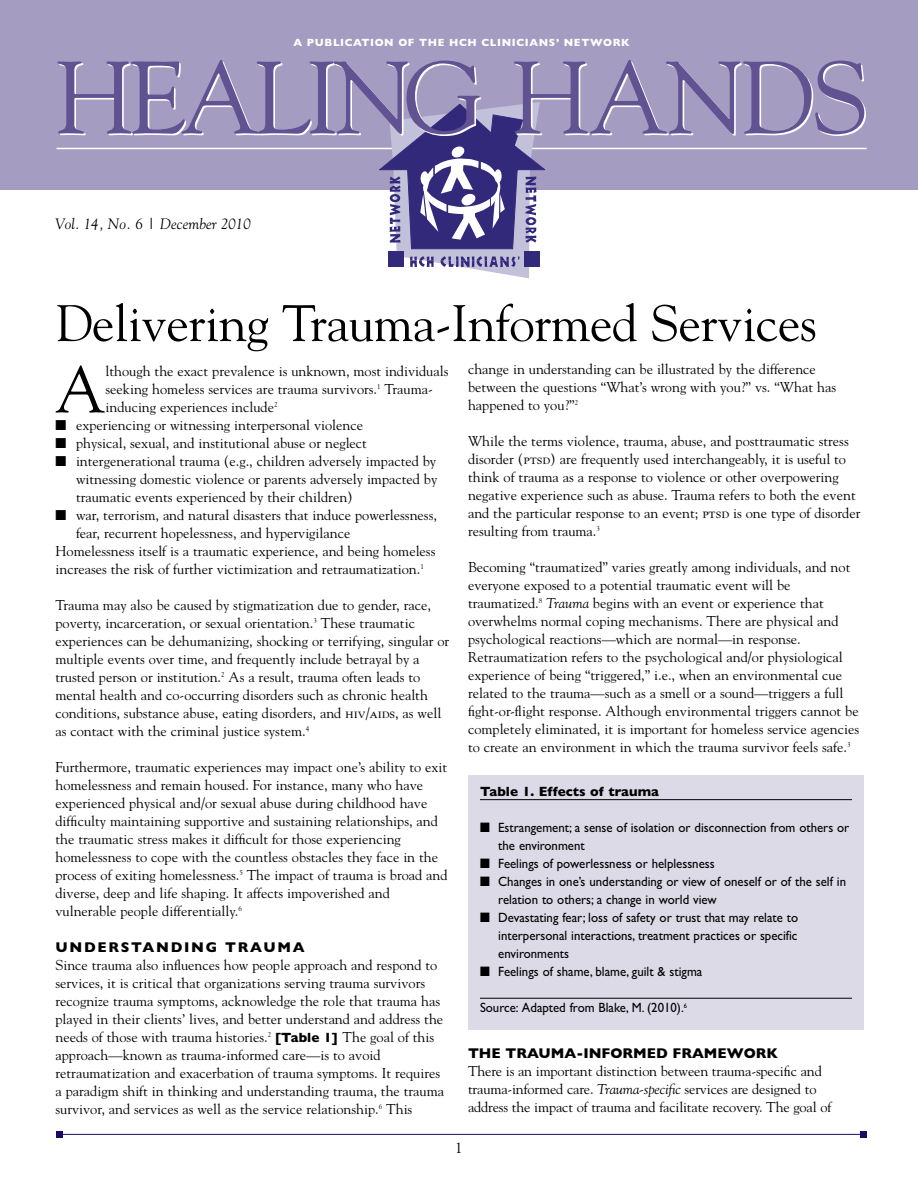
<style>
.page{position:relative;width:918px;height:1188px;background:#fff}
.page>*{position:absolute;margin:0;border:0;box-sizing:border-box;transform-origin:0 0}
.t1{font:102px "Goudy";letter-spacing:-.05em;color:#fff}
.t2{font:65.4px "Goudy";color:#000}
.t3{font:51px "Goudy";letter-spacing:-.01em;color:#000}
.t4{font:italic 15px "Goudy";color:#000}
.t5{font:15px "Goudy";color:#000}
.t6{font:14.25px/18px "Goudy";color:#000}
.t7{font:700 14.25px "Gill Sans";color:#000}
.t8{font:700 14.25px "Gill Sans";letter-spacing:.12em;color:#000}
.t9{font:13.5px/18px "Gill Sans";color:#000;scale:.95 1}
.t10{font:700 13.5px "Gill Sans";color:#000}
.t11{font:700 10.5px "Gill Sans";letter-spacing:.06em;color:#fff}
.s1{font-family:"Goudy SC"}
.s2{font-family:"Gill Sans";font-weight:700;font-size:13.5px}
.s3{font-style:italic}
</style>
<div class="page">
<div style="left:468px;top:775px;width:396px;height:255px;background:#dddae8"></div>
<hr style="left:480px;top:799px;width:372px;height:1px;background:#000">
<hr style="left:480px;top:998px;width:372px;height:1px;background:#000">
<div style="left:0;top:0;width:918px;height:190px;background:#a59dc1"></div>
<hr style="left:57px;top:148px;width:810px;height:1px;background:#fff">
<svg style="left:380px;top:102px;width:165px;height:176px"></svg>
<div style="left:388px;top:251px;width:16px;height:16px;background:#33297b"></div>
<div style="left:524px;top:251px;width:16px;height:16px;background:#33297b"></div>
<hr style="left:57px;top:1134px;width:810px;height:1px;background:#1d0964">
<div style="left:860px;top:1131px;width:7px;height:7px;background:#1d0964"></div>
<div style="left:57px;top:1131px;width:6px;height:7px;background:#1d0964"></div>
<p class="t11" style="left:293px;top:36px;width:338px">A PUBLICATION OF THE HCH CLINICIANS’ NETWORK</p>
<h1 class="t1" style="left:56px;top:40px;width:815px">HEALING HANDS</h1>
<p class="t4" style="left:56px;top:215px;width:197px">Vol. 14, No. 6 | December 2010</p>
<h3 class="t3" style="left:56px;top:294px;width:763px">Delivering Trauma-Informed Services</h3>
<h2 class="t2" style="left:55px;top:352px;width:52px">A</h2>
<p class="t6" style="left:106px;top:362px;width:344px">lthough the exact prevalence is unknown, most individuals seeking homeless services are trauma survivors.<sup>1</sup> Trauma&shy;inducing experiences include<sup>2</sup></p>
<p class="t6" style="left:56px;top:416px;width:309px">■ experiencing or witnessing interpersonal violence</p>
<p class="t6" style="left:56px;top:434px;width:313px">■ physical, sexual, and institutional abuse or neglect</p>
<p class="t6" style="left:76px;top:452px;width:363px;text-align:justify;text-indent:-21px">■ intergenerational trauma (e.g., children adversely impacted by witnessing domestic violence or parents adversely impacted by traumatic events experienced by their children)</p>
<p class="t6" style="left:56px;top:506px;width:383px">■ war, terrorism, and natural disasters that induce powerlessness,</p>
<p class="t6" style="left:76px;top:524px;width:276px">fear, recurrent hopelessness, and hypervigilance</p>
<p class="t6" style="left:56px;top:542px;width:381px">Homelessness itself is a traumatic experience, and being homeless</p>
<p class="t6" style="left:56px;top:560px;width:370px">increases the risk of further victimization and retraumatization.<sup>1</sup></p>
<p class="t6" style="left:55px;top:596px;width:395px">Trauma may also be caused by stigmatization due to gender, race, poverty, incarceration, or sexual orientation.<sup>3</sup> These traumatic experiences can be dehumanizing, shocking or terrifying, singular or multiple events over time, and frequently include betrayal by a trusted person or institution.<sup>2</sup> As a result, trauma often leads to mental health and co-occurring disorders such as chronic health conditions, substance abuse, eating disorders, and <span class="s1">hiv/aids</span>, as well as contact with the criminal justice system.<sup>4</sup></p>
<p class="t6" style="left:55px;top:758px;width:394px">Furthermore, traumatic experiences may impact one’s ability to exit homelessness and remain housed. For instance, many who have experienced physical and/or sexual abuse during childhood have difficulty maintaining supportive and sustaining relationships, and the traumatic stress makes it difficult for those experiencing homelessness to cope with the countless obstacles they face in the process of exiting homelessness.<sup>5</sup> The impact of trauma is broad and diverse, deep and life shaping. It affects impoverished and vulnerable people differentially.<sup>6</sup></p>
<p class="t8" style="left:56px;top:939px;width:251px">UNDERSTANDING TRAUMA</p>
<p class="t6" style="left:55px;top:956px;width:390px">Since trauma also influences how people approach and respond to services, it is critical that organizations serving trauma survivors recognize trauma symptoms, acknowledge the role that trauma has played in their clients’ lives, and better understand and address the needs of those with trauma histories.<sup>2</sup> <span class="s2">[Table 1]</span> The goal of this approach—known as trauma-informed care—is to avoid retraumatization and exacerbation of trauma symptoms. It requires a paradigm shift in thinking and understanding trauma, the trauma survivor, and services as well as the service relationship.<sup>6</sup> This</p>
<p class="t6" style="left:468px;top:360px;width:370px">change in understanding can be illustrated by the difference between the questions “What’s wrong with you?” vs. “What has happened to you?”<sup>2</sup></p>
<p class="t6" style="left:468px;top:432px;width:394px">While the terms violence, trauma, abuse, and posttraumatic stress disorder (<span class="s1">ptsd</span>) are frequently used interchangeably, it is useful to think of trauma as a response to violence or other overpowering negative experience such as abuse. Trauma refers to both the event and the particular response to an event; <span class="s1">ptsd</span> is one type of disorder resulting from trauma.<sup>3</sup></p>
<p class="t6" style="left:468px;top:558px;width:393px">Becoming “traumatized” varies greatly among individuals, and not everyone exposed to a potential traumatic event will be traumatized.<sup>8</sup> <span class="s3">Trauma</span> begins with an event or experience that overwhelms normal coping mechanisms. There are physical and psychological reactions—which are normal—in response.<br>Retraumatization refers to the psychological and/or physiological experience of being “triggered,” i.e., when an environmental cue related to the trauma—such as a smell or a sound—triggers a full fight-or-flight response. Although environmental triggers cannot be completely eliminated, it is important for homeless service agencies to create an environment in which the trauma survivor feels safe.<sup>3</sup></p>
<p class="t10" style="left:480px;top:784px;width:180px">Table 1. Effects of trauma</p>
<p class="t9" style="left:498px;top:819px;width:371px;text-indent:-18px">■ Estrangement; a sense of isolation or disconnection from others or the environment</p>
<p class="t9" style="left:480px;top:855px;width:249px">■ Feelings of powerlessness or helplessness</p>
<p class="t9" style="left:498px;top:873px;width:368px;text-indent:-18px">■ Changes in one’s understanding or view of oneself or of the self in relation to others; a change in world view</p>
<p class="t9" style="left:498px;top:909px;width:317px;text-align:justify;text-indent:-18px">■ Devastating fear; loss of safety or trust that may relate to interpersonal interactions, treatment practices or specific environments</p>
<p class="t9" style="left:480px;top:963px;width:236px">■ Feelings of shame, blame, guilt &amp; stigma</p>
<p class="t9" style="left:480px;top:999px;width:219px">Source: Adapted from Blake, M. (2010).<sup>6</sup></p>
<p class="t7" style="left:468px;top:1045px;width:311px">THE TRAUMA-INFORMED FRAMEWORK</p>
<p class="t6" style="left:468px;top:1062px;width:365px">There is an important distinction between trauma-specific and trauma-informed care. <span class="s3">Trauma-specific</span> services are designed to address the impact of trauma and facilitate recovery. The goal of</p>
<p class="t5" style="left:455px;top:1139px;width:9px">1</p>
</div>
